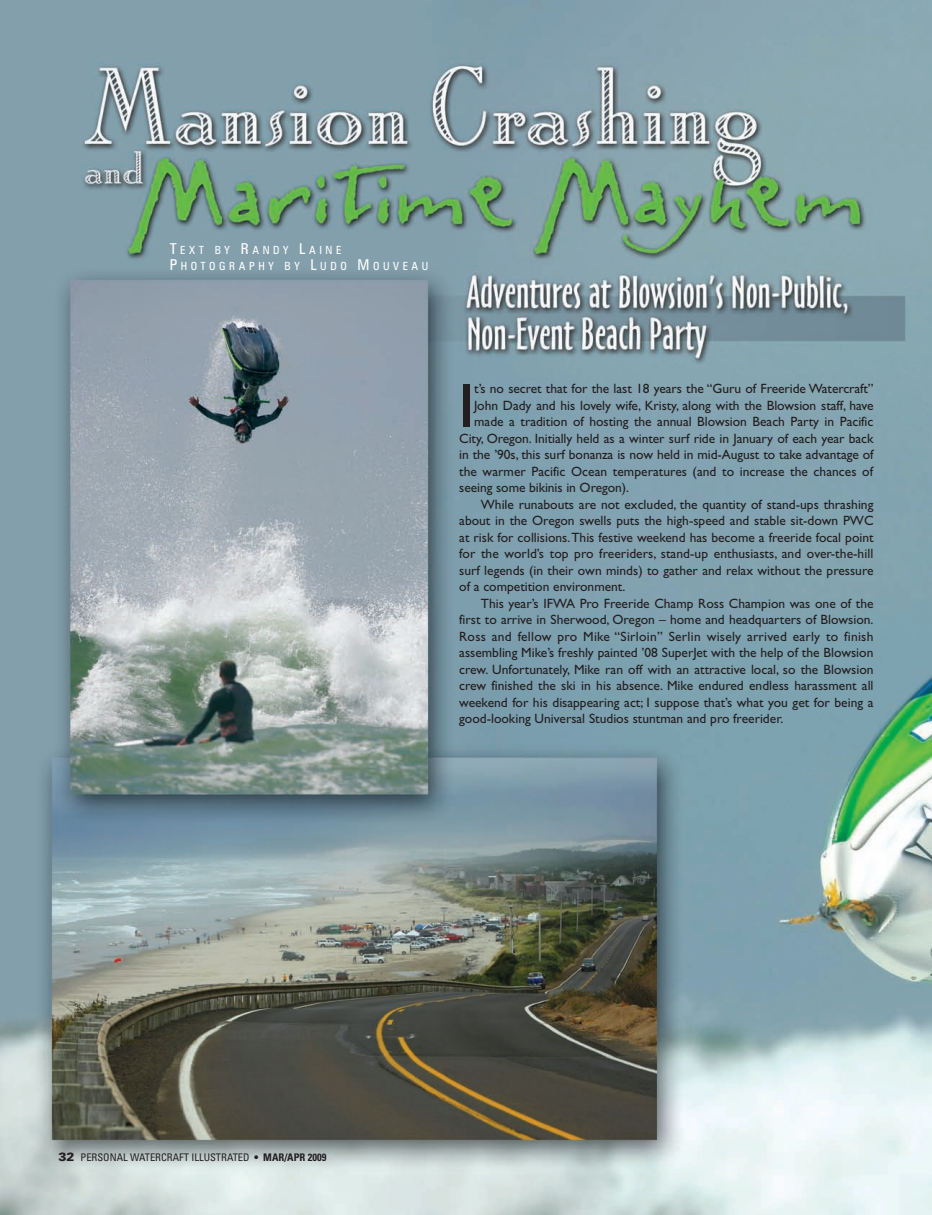
<style>
.page{position:relative;width:932px;height:1215px;background:#fff}
.page>*{position:absolute;margin:0;border:0;box-sizing:border-box;transform-origin:0 0}
.t1{font:61.8px "Gill Sans";color:#231f20}
.t2{font:13.5px "Gill Sans";color:#231f20}
.t3{font:13.5px "Gill Sans";letter-spacing:.02em;color:#231f20}
.t4{font:condensed 11.25px/16.5px "Zurich BT";letter-spacing:.32em;color:#fff}
.t5{font:condensed 10.5px "Univers";color:#231f20}
.s1{font-size:15px}
.s2{font-weight:900;font-stretch:normal;font-size:12px}
.s3{font-weight:700}
</style>
<div class="page">
<img style="left:0;top:0;width:932px;height:1215px">
<p class="t4" style="left:170px;top:243px;width:260px"><span class="s1">T</span>EXT BY <span class="s1">R</span>ANDY <span class="s1">L</span>AINE<br><span class="s1">P</span>HOTOGRAPHY BY <span class="s1">L</span>UDO <span class="s1">M</span>OUVEAU</p>
<h1 class="t1" style="left:459px;top:382px;width:17px">I</h1>
<p class="t2" style="left:474px;top:384px;width:401px">t’s no secret that for the last 18 years the “Guru of Freeride Watercraft”</p>
<p class="t2" style="left:474px;top:400px;width:401px">John Dady and his lovely wife, Kristy, along with the Blowsion staff, have</p>
<p class="t2" style="left:474px;top:417px;width:401px">made a tradition of hosting the annual Blowsion Beach Party in Pacific</p>
<p class="t2" style="left:459px;top:433px;width:416px">City, Oregon. Initially held as a winter surf ride in January of each year back</p>
<p class="t2" style="left:459px;top:450px;width:416px">in the ’90s, this surf bonanza is now held in mid-August to take advantage of</p>
<p class="t2" style="left:459px;top:466px;width:415px">the warmer Pacific Ocean temperatures (and to increase the chances of</p>
<p class="t2" style="left:459px;top:483px;width:171px">seeing some bikinis in Oregon).</p>
<p class="t2" style="left:481px;top:499px;width:394px">While runabouts are not excluded, the quantity of stand-ups thrashing</p>
<p class="t2" style="left:459px;top:516px;width:416px">about in the Oregon swells puts the high-speed and stable sit-down PWC</p>
<p class="t2" style="left:459px;top:532px;width:416px">at risk for collisions.This festive weekend has become a freeride focal point</p>
<p class="t2" style="left:459px;top:549px;width:415px">for the world’s top pro freeriders, stand-up enthusiasts, and over-the-hill</p>
<p class="t2" style="left:459px;top:565px;width:416px">surf legends (in their own minds) to gather and relax without the pressure</p>
<p class="t2" style="left:459px;top:582px;width:168px">of a competition environment.</p>
<p class="t2" style="left:481px;top:598px;width:394px">This year’s IFWA Pro Freeride Champ Ross Champion was one of the</p>
<p class="t2" style="left:459px;top:615px;width:416px">first to arrive in Sherwood, Oregon – home and headquarters of Blowsion.</p>
<p class="t3" style="left:459px;top:631px;width:416px">Ross and fellow pro Mike “Sirloin” Serlin wisely arrived early to finish</p>
<p class="t2" style="left:459px;top:648px;width:416px">assembling Mike’s freshly painted ’08 SuperJet with the help of the Blowsion</p>
<p class="t2" style="left:459px;top:664px;width:416px">crew. Unfortunately, Mike ran off with an attractive local, so the Blowsion</p>
<p class="t2" style="left:459px;top:681px;width:416px">crew finished the ski in his absence. Mike endured endless harassment all</p>
<p class="t2" style="left:459px;top:697px;width:416px">weekend for his disappearing act; I suppose that’s what you get for being a</p>
<p class="t2" style="left:459px;top:714px;width:325px">good-looking Universal Studios stuntman and pro freerider.</p>
<p class="t5" style="left:58px;top:1153px;width:269px"><span class="s2">32</span> PERSONAL WATERCRAFT ILLUSTRATED <span class="s3">• MAR/APR 2009</span></p>
</div>
